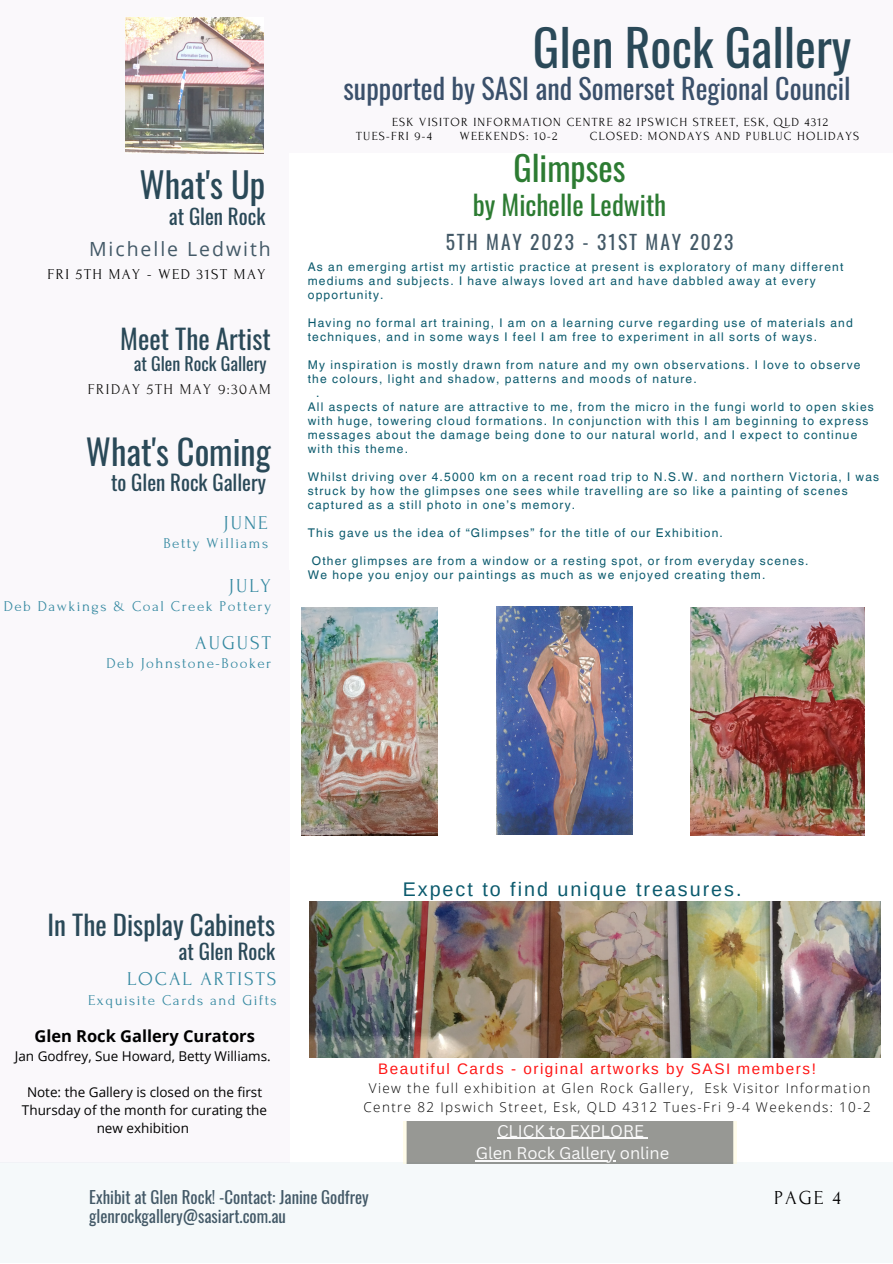
<style>
.page{position:relative;width:893px;height:1264px;background:#fff}
.page>*{position:absolute;margin:0;border:0;box-sizing:border-box;transform-origin:0 0}
.t1{font:49.65px "Oswald";color:#2a4958}
.t2{font:34.65px "Oswald";color:#2a4958}
.t3{font:34.5px "Oswald";color:#2a4958}
.t4{font:34.05px "Oswald";color:#2c7b32}
.t5{font:28.05px "Oswald";color:#3a506b}
.t6{font:27px "Oswald";color:#2a4958}
.t7{font:27px "Oswald";color:#2c7b32}
.t8{font:21px "Oswald";color:#2a4958}
.t9{font:19.8px "Arimo";letter-spacing:.1em;color:#0b5a6d}
.t10{font:19.8px "Forum";color:#000}
.t11{font:19.5px "Forum";letter-spacing:.1em;color:#3589a1}
.t12{font:19.5px "Oswald";letter-spacing:.1em;color:#435967}
.t13{font:19.5px "Open Sans";letter-spacing:.1em;color:#435967}
.t14{font:18px "Oswald";color:#2a4958}
.t15{font:16.8px/19px "Oswald";color:#435967}
.t16{font:16.5px/22.5px "Canva Sans";color:#fafafa;text-align:center}
.t17{font:700 16.5px "Open Sans";color:#000}
.t18{font:15.3px "Arimo";letter-spacing:.1em;color:#ff1616}
.t19{font:15px "Forum";letter-spacing:.1em;color:#3589a1}
.t20{font:15px "Forum";letter-spacing:.1em;color:#000}
.t21{font:15px "Forum";letter-spacing:.1em;color:#100f0d}
.t22{font:300 13.5px/18.8px "Open Sans";letter-spacing:.1em;color:#000;text-align:center}
.t23{font:13.5px/18px "Open Sans";color:#000;text-align:center}
.t24{font:12.3px/14px "Forum";letter-spacing:.1em;color:#000}
.t25{font:12px/14px "Helvetica World";letter-spacing:.1em;color:#0b5a6d}
</style>
<div class="page">
<div style="left:0;top:153px;width:289px;height:416px;background:#faf8fb"></div>
<div style="left:0;top:1162px;width:892px;height:100px;background:#f5f9fa"></div>
<div style="left:0;top:0;width:892px;height:153px;background:#faf8fb"></div>
<img style="left:125px;top:17px;width:139px;height:136px">
<div style="left:403px;top:1121px;width:333px;height:42px;background:#979894"></div>
<div style="left:0;top:569px;width:289px;height:593px;background:#faf8fb"></div>
<img style="left:309px;top:901px;width:571px;height:156px">
<img style="left:302px;top:607px;width:136px;height:228px">
<img style="left:496px;top:606px;width:136px;height:228px">
<img style="left:690px;top:607px;width:174px;height:228px">
<hr style="left:497px;top:1137px;width:147px;height:1px;background:#fafafa">
<hr style="left:475px;top:1160px;width:140px;height:1px;background:#fafafa">
<h1 class="t1" style="left:533px;top:9px;width:320px">Glen Rock Gallery</h1>
<h3 class="t5" style="left:343px;top:66px;width:508px">supported by SASI and Somerset Regional Council</h3>
<h2 class="t2" style="left:139px;top:157px;width:127px">What's Up</h2>
<h3 class="t8" style="left:169px;top:199px;width:98px">at Glen Rock</h3>
<h3 class="t13" style="left:89px;top:235px;width:183px">Michelle Ledwith</h3>
<p class="t20" style="left:47px;top:266px;width:219px">FRI 5TH MAY - WED 31ST MAY</p>
<h3 class="t6" style="left:120px;top:318px;width:152px">Meet The Artist</h3>
<h3 class="t14" style="left:134px;top:350px;width:134px">at Glen Rock Gallery</h3>
<p class="t21" style="left:88px;top:381px;width:184px">FRIDAY 5TH MAY 9:30AM</p>
<h3 class="t3" style="left:86px;top:425px;width:186px">What's Coming</h3>
<h3 class="t8" style="left:111px;top:466px;width:156px">to Glen Rock Gallery</h3>
<h3 class="t11" style="left:223px;top:512px;width:46px">JUNE</h3>
<p class="t19" style="left:163px;top:535px;width:106px">Betty Williams</p>
<h3 class="t11" style="left:229px;top:575px;width:43px">JULY</h3>
<p class="t19" style="left:4px;top:598px;width:269px">Deb Dawkings &amp; Coal Creek Pottery</p>
<h3 class="t11" style="left:195px;top:632px;width:77px">AUGUST</h3>
<p class="t19" style="left:107px;top:655px;width:166px">Deb Johnstone-Booker</p>
<p class="t24" style="left:356px;top:115px;width:473px;text-indent:36px">ESK VISITOR INFORMATION CENTRE 82 IPSWICH STREET, ESK, QLD 4312<br>TUES-FRI 9-4</p>
<p class="t24" style="left:460px;top:129px;width:99px">WEEKENDS: 10-2</p>
<p class="t24" style="left:589px;top:129px;width:271px">CLOSED: MONDAYS AND PUBLUC HOLIDAYS</p>
<h3 class="t4" style="left:513px;top:141px;width:113px">Glimpses</h3>
<h3 class="t7" style="left:472px;top:184px;width:195px">by Michelle Ledwith</h3>
<h3 class="t12" style="left:445px;top:226px;width:289px">5TH MAY 2023 - 31ST MAY 2023</h3>
<p class="t25" style="left:308px;top:260px;width:537px">As an emerging artist my artistic practice at present is exploratory of many different mediums and subjects. I have always loved art and have dabbled away at every opportunity.</p>
<p class="t25" style="left:308px;top:316px;width:546px">Having no formal art training, I am on a learning curve regarding use of materials and techniques, and in some ways I feel I am free to experiment in all sorts of ways.</p>
<p class="t25" style="left:308px;top:358px;width:554px">My inspiration is mostly drawn from nature and my own observations. I love to observe</p>
<p class="t25" style="left:308px;top:372px;width:390px">the colours, light and shadow, patterns and moods of nature.</p>
<p class="t25" style="left:316px;top:386px;width:5px">.</p>
<p class="t25" style="left:308px;top:400px;width:567px">All aspects of nature are attractive to me, from the micro in the fungi world to open skies</p>
<p class="t25" style="left:308px;top:414px;width:562px">with huge, towering cloud formations. In conjunction with this I am beginning to express</p>
<p class="t25" style="left:308px;top:428px;width:551px">messages about the damage being done to our natural world, and I expect to continue</p>
<p class="t25" style="left:308px;top:442px;width:102px">with this theme.</p>
<p class="t25" style="left:308px;top:470px;width:573px">Whilst driving over 4.5000 km on a recent road trip to N.S.W. and northern Victoria, I was struck by how the glimpses one sees while travelling are so like a painting of scenes captured as a still photo in one’s memory.</p>
<p class="t25" style="left:308px;top:526px;width:416px">This gave us the idea of “Glimpses” for the title of our Exhibition.</p>
<p class="t25" style="left:308px;top:554px;width:502px;text-indent:4px">Other glimpses are from a window or a resting spot, or from everyday scenes.<br>We hope you enjoy our paintings as much as we enjoyed creating them.</p>
<h3 class="t6" style="left:47px;top:904px;width:229px">In The Display Cabinets</h3>
<h3 class="t8" style="left:179px;top:934px;width:98px">at Glen Rock</h3>
<h3 class="t11" style="left:127px;top:968px;width:151px">LOCAL ARTISTS</h3>
<p class="t19" style="left:88px;top:991px;width:190px">Exquisite Cards and Gifts</p>
<h3 class="t17" style="left:34px;top:1024px;width:222px">Glen Rock Gallery Curators</h3>
<p class="t23" style="left:15px;top:1046px;width:257px">Jan Godfrey, Sue Howard, Betty Williams.</p>
<p class="t23" style="left:22px;top:1082px;width:247px">Note: the Gallery is closed on the first<br>Thursday of the month for curating the new exhibition</p>
<h3 class="t9" style="left:402px;top:878px;width:340px">Expect to find unique treasures.</h3>
<p class="t18" style="left:378px;top:1060px;width:439px">Beautiful Cards - original artworks by SASI members!</p>
<p class="t22" style="left:363px;top:1078px;width:508px">View the full exhibition at Glen Rock Gallery, Esk Visitor Information<br>Centre 82 Ipswich Street, Esk, QLD 4312 Tues-Fri 9-4 Weekends: 10-2</p>
<h3 class="t16" style="left:475px;top:1119px;width:195px">CLICK to EXPLORE<br>Glen Rock Gallery online</h3>
<h3 class="t15" style="left:89px;top:1186px;width:281px">Exhibit at Glen Rock! -Contact: Janine Godfrey glenrockgallery@sasiart.com.au</h3>
<h3 class="t10" style="left:774px;top:1186px;width:68px">PAGE 4</h3>
</div>
